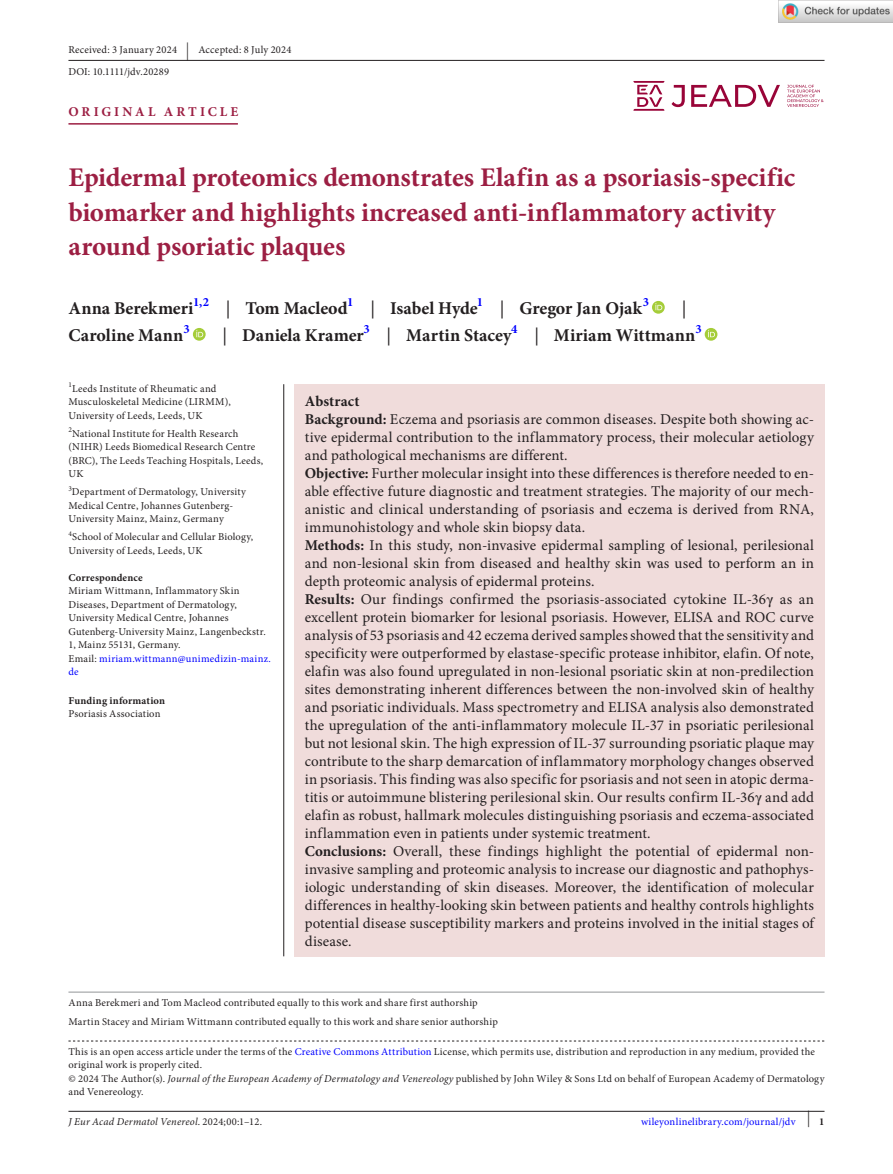
<style>
.page{position:relative;width:893px;height:1174px;background:#fff}
.page>*{position:absolute;margin:0;border:0;box-sizing:border-box;transform-origin:0 0}
.t1{font:700 27px/34.5px "Minion Pro";color:#9c1f43}
.t2{font:700 18px "Minion Pro";color:#231f20}
.t3{font:18px "Minion Pro";color:#231f20}
.t4{font:15px/18px "Minion Pro";letter-spacing:.005em;color:#231f20}
.t5{font:700 13.5px "Minion Pro";letter-spacing:.225em;color:#9c1f43}
.t6{font:700 12.6px "Minion Pro";color:#00f}
.t7{font:10.5px/13.5px "Minion Pro";letter-spacing:.02em;color:#231f20}
.t8{font:italic 10.5px "Minion Pro";letter-spacing:.02em;color:#231f20}
.t9{font:10.5px "Minion Pro";letter-spacing:.02em;color:#00f}
.t10{font:700 10.5px "Minion Pro";letter-spacing:.01em;color:#231f20}
.t11{font:7.35px "Minion Pro";color:#231f20}
.s1{font-size:18px}
.s2{font-weight:400}
.s3{color:#00f}
.s4{font-weight:700}
.s5{font-family:"STIX"}
.s6{font-style:italic}
.s7{font-style:normal}
.s8{font-weight:700;color:#231f20}
</style>
<div class="page">
<hr style="left:68px;top:1111px;width:756px;height:1px;background:#231f20">
<svg style="left:787px;top:85px;width:36px;height:22px"></svg>
<svg style="left:671px;top:85px;width:14px;height:22px"></svg>
<svg style="left:691px;top:85px;width:89px;height:22px"></svg>
<svg style="left:633px;top:81px;width:31px;height:30px"></svg>
<hr style="left:68px;top:123px;width:170px;height:2px;background:#9c1f43">
<svg style="left:652px;top:301px;width:13px;height:13px"></svg>
<svg style="left:655px;top:303px;width:7px;height:7px"></svg>
<svg style="left:193px;top:328px;width:13px;height:13px"></svg>
<svg style="left:196px;top:330px;width:7px;height:7px"></svg>
<svg style="left:705px;top:328px;width:12px;height:13px"></svg>
<svg style="left:708px;top:330px;width:7px;height:7px"></svg>
<hr style="left:68px;top:60px;width:756px;height:1px;background:#231f20">
<svg style="left:68px;top:1040px;width:756px;height:1px"></svg>
<hr style="left:68px;top:991px;width:756px;height:1px;background:#939598">
<div style="left:294px;top:384px;width:530px;height:572px;background:#f0dcdb"></div>
<hr style="left:283px;top:384px;width:1px;height:572px;background:#231f20">
<img style="left:779px;top:0;width:114px;height:23px">
<p class="t7" style="left:68px;top:39px;width:224px;line-height:21.9px">Received: 3 January 2024 <span class="s1">|</span> Accepted: 8 July 2024<br>DOI: 10.1111/jdv.20289</p>
<p class="t5" style="left:69px;top:102px;width:171px">ORIGINAL ARTICLE</p>
<h1 class="t1" style="left:68px;top:160px;width:728px">Epidermal proteomics demonstrates Elafin as a psoriasis-specific biomarker and highlights increased anti-inflammatory activity around psoriatic plaques</h1>
<p class="t2" style="left:68px;top:295px;width:126px">Anna Berekmeri</p>
<p class="t6" style="left:193px;top:293px;width:17px">1,2</p>
<p class="t2" style="left:226px;top:295px;width:123px"><span class="s2">|</span> Tom Macleod</p>
<p class="t6" style="left:347px;top:293px;width:8px">1</p>
<p class="t2" style="left:370px;top:295px;width:109px"><span class="s2">|</span> Isabel Hyde</p>
<p class="t6" style="left:477px;top:293px;width:8px">1</p>
<p class="t2" style="left:500px;top:295px;width:144px"><span class="s2">|</span> Gregor Jan Ojak</p>
<p class="t6" style="left:643px;top:293px;width:8px">3</p>
<p class="t3" style="left:682px;top:296px;width:6px">|</p>
<p class="t2" style="left:68px;top:322px;width:117px">Caroline Mann</p>
<p class="t6" style="left:184px;top:320px;width:8px">3</p>
<p class="t2" style="left:223px;top:322px;width:143px"><span class="s2">|</span> Daniela Kramer</p>
<p class="t6" style="left:363px;top:320px;width:8px">3</p>
<p class="t2" style="left:387px;top:322px;width:126px"><span class="s2">|</span> Martin Stacey</p>
<p class="t6" style="left:511px;top:320px;width:8px">4</p>
<p class="t2" style="left:534px;top:322px;width:162px"><span class="s2">|</span> Miriam Wittmann</p>
<p class="t6" style="left:695px;top:320px;width:8px">3</p>
<p class="t11" style="left:68px;top:380px;width:5px">1</p>
<p class="t7" style="left:68px;top:382px;width:164px;text-indent:4px">Leeds Institute of Rheumatic and<br>Musculoskeletal Medicine (LIRMM),<br>University of Leeds, Leeds, UK</p>
<p class="t11" style="left:68px;top:425px;width:5px">2</p>
<p class="t7" style="left:68px;top:427px;width:196px;text-indent:4px">National Institute for Health Research (NIHR) Leeds Biomedical Research Centre (BRC), The Leeds Teaching Hospitals, Leeds,<br>UK</p>
<p class="t11" style="left:68px;top:483px;width:5px">3</p>
<p class="t7" style="left:68px;top:485px;width:179px;text-indent:4px">Department of Dermatology, University<br>Medical Centre, Johannes Gutenberg-<br>University Mainz, Mainz, Germany</p>
<p class="t11" style="left:68px;top:528px;width:5px">4</p>
<p class="t7" style="left:68px;top:530px;width:186px;text-indent:4px">School of Molecular and Cellular Biology,<br>University of Leeds, Leeds, UK</p>
<p class="t10" style="left:68px;top:570px;width:76px">Correspondence</p>
<p class="t7" style="left:68px;top:584px;width:204px">Miriam Wittmann, Inflammatory Skin Diseases, Department of Dermatology, University Medical Centre, Johannes Gutenberg-University Mainz, Langenbeckstr.<br>1, Mainz 55131, Germany.<br>Email: <span class="s3">miriam.wittmann@unimedizin-mainz. de</span></p>
<p class="t10" style="left:68px;top:693px;width:98px">Funding information</p>
<p class="t7" style="left:68px;top:707px;width:94px">Psoriasis Association</p>
<p class="t4" style="left:305px;top:392px;width:511px"><span class="s4">Abstract<br>Background:</span> Eczema and psoriasis are common diseases. Despite both showing ac&shy;tive epidermal contribution to the inflammatory process, their molecular aetiology and pathological mechanisms are different.<br><span class="s4">Objective:</span> Further molecular insight into these differences is therefore needed to en&shy;able effective future diagnostic and treatment strategies. The majority of our mech&shy;anistic and clinical understanding of psoriasis and eczema is derived from RNA, immunohistology and whole skin biopsy data.<br><span class="s4">Methods:</span> In this study, non-invasive epidermal sampling of lesional, perilesional and non-lesional skin from diseased and healthy skin was used to perform an in depth proteomic analysis of epidermal proteins.<br><span class="s4">Results:</span> Our findings confirmed the psoriasis-associated cytokine IL-36<span class="s5">γ</span> as an excellent protein biomarker for lesional psoriasis. However, ELISA and ROC curve analysis of 53 psoriasis and 42 eczema derived samples showed that the sensitivity and specificity were outperformed by elastase-specific protease inhibitor, elafin. Of note, elafin was also found upregulated in non-lesional psoriatic skin at non-predilection sites demonstrating inherent differences between the non-involved skin of healthy and psoriatic individuals. Mass spectrometry and ELISA analysis also demonstrated the upregulation of the anti-inflammatory molecule IL-37 in psoriatic perilesional but not lesional skin. The high expression of IL-37 surrounding psoriatic plaque may contribute to the sharp demarcation of inflammatory morphology changes observed in psoriasis. This finding was also specific for psoriasis and not seen in atopic derma&shy;titis or autoimmune blistering perilesional skin. Our results confirm IL-36<span class="s5">γ</span> and add elafin as robust, hallmark molecules distinguishing psoriasis and eczema-associated inflammation even in patients under systemic treatment.<br><span class="s4">Conclusions:</span> Overall, these findings highlight the potential of epidermal non&shy;invasive sampling and proteomic analysis to increase our diagnostic and pathophys&shy;iologic understanding of skin diseases. Moreover, the identification of molecular differences in healthy-looking skin between patients and healthy controls highlights potential disease susceptibility markers and proteins involved in the initial stages of disease.</p>
<p class="t7" style="left:68px;top:993px;width:431px;line-height:19.5px">Anna Berekmeri and Tom Macleod contributed equally to this work and share first authorship<br>Martin Stacey and Miriam Wittmann contributed equally to this work and share senior authorship</p>
<p class="t7" style="left:68px;top:1044px;width:758px">This is an open access article under the terms of the <span class="s3">Creative Commons Attribution</span> License, which permits use, distribution and reproduction in any medium, provided the original work is properly cited.<br>© 2024 The Author(s). <span class="s6">Journal of the European Academy of Dermatology and Venereology</span> published by John Wiley &amp; Sons Ltd on behalf of European Academy of Dermatology and Venereology.</p>
<p class="t8" style="left:68px;top:1114px;width:195px">J Eur Acad Dermatol Venereol<span class="s7">. 2024;00:1–12.</span></p>
<p class="t9" style="left:641px;top:1114px;width:185px">wileyonlinelibrary.com/journal/jdv <sup>|</sup> <span class="s8">1</span></p>
</div>
